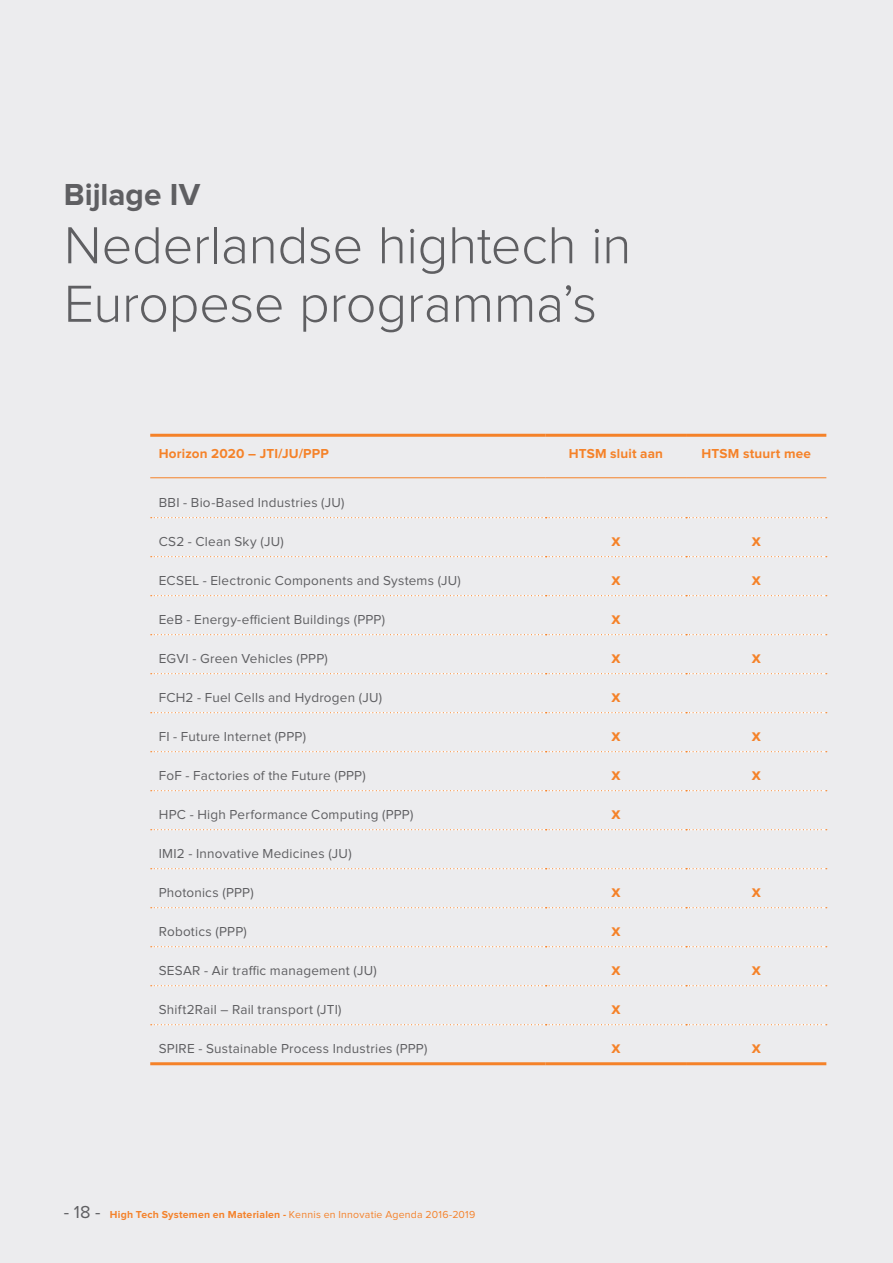
<style>
.page{position:relative;width:893px;height:1263px;background:#ececee}
.page>*{position:absolute;margin:0;border:0;box-sizing:border-box;transform-origin:0 0}
.t1{font:300 54px/58.5px "Proxima Nova";letter-spacing:-.005em;color:#5f5f62}
.t2{font:700 31.5px "Proxima Nova";color:#5f5f62}
.t3{font:700 18px "Proxima Nova";color:#f58229}
.t4{font:13.5px "Proxima Nova";letter-spacing:.015em;color:#5f5f62}
.t5{font:700 13.5px "Proxima Nova";letter-spacing:.015em;color:#f58229}
.t6{font:10.5px "Proxima Nova";letter-spacing:.025em;color:#f4822b}
.s1{font-size:18px;color:#5f5f62}
.s2{font-weight:700}
</style>
<div class="page">
<hr style="left:150px;top:477px;width:396px;height:1px;background:#f58229">
<hr style="left:546px;top:477px;width:140px;height:1px;background:#f58229">
<hr style="left:686px;top:477px;width:140px;height:1px;background:#f58229">
<hr style="left:150px;top:434px;width:396px;height:3px;background:#f58229">
<hr style="left:546px;top:434px;width:140px;height:3px;background:#f58229">
<hr style="left:686px;top:434px;width:140px;height:3px;background:#f58229">
<svg style="left:151px;top:556px;width:676px;height:1px"></svg>
<svg style="left:151px;top:595px;width:676px;height:1px"></svg>
<svg style="left:151px;top:634px;width:676px;height:1px"></svg>
<svg style="left:151px;top:673px;width:676px;height:1px"></svg>
<svg style="left:151px;top:712px;width:676px;height:1px"></svg>
<svg style="left:151px;top:751px;width:676px;height:1px"></svg>
<svg style="left:151px;top:790px;width:676px;height:1px"></svg>
<svg style="left:151px;top:829px;width:676px;height:1px"></svg>
<svg style="left:151px;top:868px;width:676px;height:1px"></svg>
<svg style="left:151px;top:907px;width:676px;height:1px"></svg>
<svg style="left:151px;top:946px;width:676px;height:1px"></svg>
<svg style="left:151px;top:985px;width:676px;height:1px"></svg>
<svg style="left:151px;top:1024px;width:676px;height:1px"></svg>
<svg style="left:151px;top:517px;width:676px;height:1px"></svg>
<hr style="left:150px;top:1062px;width:396px;height:3px;background:#f58229">
<hr style="left:546px;top:1062px;width:140px;height:3px;background:#f58229">
<hr style="left:686px;top:1062px;width:140px;height:3px;background:#f58229">
<h2 class="t2" style="left:64px;top:180px;width:138px">Bijlage IV</h2>
<h1 class="t1" style="left:64px;top:218px;width:569px">Nederlandse hightech in<br>Europese programma’s</h1>
<p class="t5" style="left:159px;top:448px;width:172px">Horizon 2020 – JTI/JU/PPP</p>
<p class="t5" style="left:569px;top:448px;width:96px">HTSM sluit aan</p>
<p class="t5" style="left:701px;top:448px;width:111px">HTSM stuurt mee</p>
<p class="t4" style="left:159px;top:496px;width:187px">BBI - Bio-Based Industries (JU)</p>
<p class="t4" style="left:159px;top:535px;width:127px">CS2 - Clean Sky (JU)</p>
<h3 class="t3" style="left:611px;top:532px;width:11px">x</h3>
<h3 class="t3" style="left:752px;top:532px;width:11px">x</h3>
<p class="t4" style="left:159px;top:574px;width:304px">ECSEL - Electronic Components and Systems (JU)</p>
<h3 class="t3" style="left:611px;top:571px;width:11px">x</h3>
<h3 class="t3" style="left:752px;top:571px;width:11px">x</h3>
<p class="t4" style="left:159px;top:613px;width:228px">EeB - Energy-efficient Buildings (PPP)</p>
<h3 class="t3" style="left:611px;top:610px;width:11px">x</h3>
<p class="t4" style="left:159px;top:652px;width:171px">EGVI - Green Vehicles (PPP)</p>
<h3 class="t3" style="left:611px;top:649px;width:11px">x</h3>
<h3 class="t3" style="left:752px;top:649px;width:11px">x</h3>
<p class="t4" style="left:159px;top:691px;width:225px">FCH2 - Fuel Cells and Hydrogen (JU)</p>
<h3 class="t3" style="left:611px;top:688px;width:11px">x</h3>
<p class="t4" style="left:159px;top:730px;width:149px">FI - Future Internet (PPP)</p>
<h3 class="t3" style="left:611px;top:727px;width:11px">x</h3>
<h3 class="t3" style="left:752px;top:727px;width:11px">x</h3>
<p class="t4" style="left:159px;top:769px;width:208px">FoF - Factories of the Future (PPP)</p>
<h3 class="t3" style="left:611px;top:766px;width:11px">x</h3>
<h3 class="t3" style="left:752px;top:766px;width:11px">x</h3>
<p class="t4" style="left:159px;top:808px;width:256px">HPC - High Performance Computing (PPP)</p>
<h3 class="t3" style="left:611px;top:805px;width:11px">x</h3>
<p class="t4" style="left:159px;top:847px;width:194px">IMI2 - Innovative Medicines (JU)</p>
<p class="t4" style="left:159px;top:886px;width:96px">Photonics (PPP)</p>
<h3 class="t3" style="left:611px;top:883px;width:11px">x</h3>
<h3 class="t3" style="left:752px;top:883px;width:11px">x</h3>
<p class="t4" style="left:159px;top:925px;width:90px">Robotics (PPP)</p>
<h3 class="t3" style="left:611px;top:922px;width:11px">x</h3>
<p class="t4" style="left:159px;top:964px;width:220px">SESAR - Air traffic management (JU)</p>
<h3 class="t3" style="left:611px;top:961px;width:11px">x</h3>
<h3 class="t3" style="left:752px;top:961px;width:11px">x</h3>
<p class="t4" style="left:159px;top:1003px;width:184px">Shift2Rail – Rail transport (JTI)</p>
<h3 class="t3" style="left:611px;top:1000px;width:11px">x</h3>
<p class="t4" style="left:159px;top:1042px;width:270px">SPIRE - Sustainable Process Industries (PPP)</p>
<h3 class="t3" style="left:611px;top:1039px;width:11px">x</h3>
<h3 class="t3" style="left:752px;top:1039px;width:11px">x</h3>
<p class="t6" style="left:64px;top:1209px;width:413px"><span class="s1">- 18 -</span> <span class="s2">High Tech Systemen en Materialen -</span> Kennis en Innovatie Agenda 2016-2019</p>
</div>
